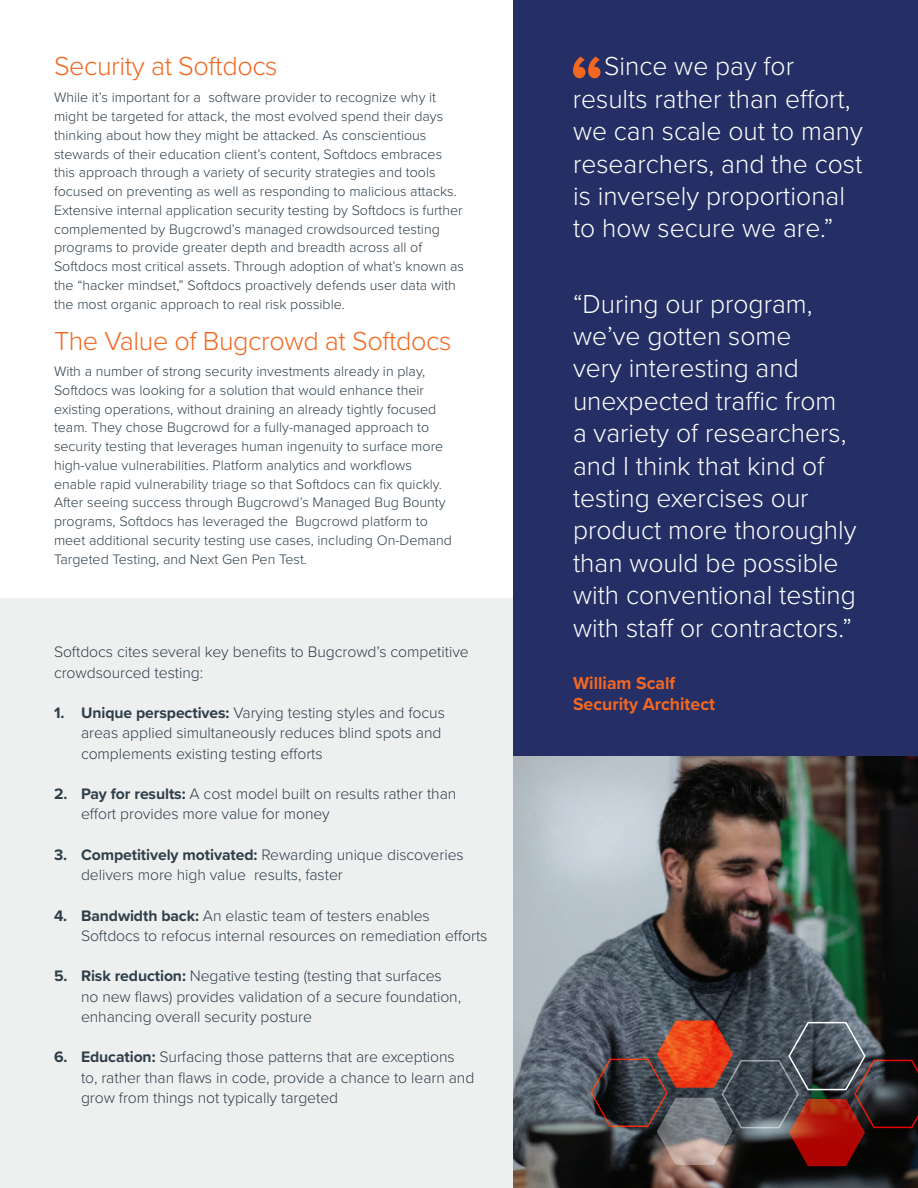
<style>
.page{position:relative;width:918px;height:1188px;background:#fff}
.page>*{position:absolute;margin:0;border:0;box-sizing:border-box;transform-origin:0 0}
.t1{font:700 75.6px "Proxima Nova";color:#f26822}
.t2{font:300 27px/32.4px "Proxima Nova";color:#fff}
.t3{font:300 27px "Proxima Nova";letter-spacing:-.015em;color:#f26822}
.t4{font:700 18px/21px "Proxima Nova";color:#f26822}
.t5{font:300 15.75px/20.2px "Proxima Nova";letter-spacing:-.005em;color:#2f3f4a}
.t6{font:300 14.25px/18.8px "Proxima Nova";color:#2f3f4a}
.s1{font-weight:700}
</style>
<div class="page">
<div style="left:513px;top:0;width:405px;height:1188px;background:#252f65"></div>
<img style="left:513px;top:757px;width:405px;height:431px">
<div style="left:0;top:599px;width:513px;height:589px;background:#eeefef"></div>
<svg style="left:590px;top:1020px;width:328px;height:146px;background:#584040"></svg>
<p class="t3" style="left:54px;top:46px;width:225px">Security at Softdocs</p>
<p class="t6" style="left:54px;top:87px;width:412px">While it’s important for a software provider to recognize why it might be targeted for attack, the most evolved spend their days thinking about how they might be attacked. As conscientious stewards of their education client’s content, Softdocs embraces this approach through a variety of security strategies and tools focused on preventing as well as responding to malicious attacks.<br>Extensive internal application security testing by Softdocs is further complemented by Bugcrowd’s managed crowdsourced testing programs to provide greater depth and breadth across all of Softdocs most critical assets. Through adoption of what’s known as the “hacker mindset,” Softdocs proactively defends user data with the most organic approach to real risk possible.</p>
<p class="t3" style="left:54px;top:321px;width:399px">The Value of Bugcrowd at Softdocs</p>
<p class="t6" style="left:54px;top:361px;width:400px">With a number of strong security investments already in play, Softdocs was looking for a solution that would enhance their existing operations, without draining an already tightly focused team. They chose Bugcrowd for a fully-managed approach to security testing that leverages human ingenuity to surface more high-value vulnerabilities. Platform analytics and workflows enable rapid vulnerability triage so that Softdocs can fix quickly.<br>After seeing success through Bugcrowd’s Managed Bug Bounty programs, Softdocs has leveraged the Bugcrowd platform to meet additional security testing use cases, including On-Demand Targeted Testing, and Next Gen Pen Test.</p>
<p class="t5" style="left:54px;top:641px;width:416px">Softdocs cites several key benefits to Bugcrowd’s competitive crowdsourced testing:</p>
<p class="t5" style="left:81px;top:702px;width:365px;text-indent:-27px"><span class="s1">1. Unique perspectives:</span> Varying testing styles and focus areas applied simultaneously reduces blind spots and complements existing testing efforts</p>
<p class="t5" style="left:81px;top:783px;width:377px;text-indent:-27px"><span class="s1">2. Pay for results:</span> A cost model built on results rather than effort provides more value for money</p>
<p class="t5" style="left:81px;top:844px;width:384px;text-indent:-27px"><span class="s1">3. Competitively motivated:</span> Rewarding unique discoveries delivers more high value results, faster</p>
<p class="t5" style="left:81px;top:904px;width:408px;text-indent:-27px"><span class="s1">4. Bandwidth back:</span> An elastic team of testers enables<br>Softdocs to refocus internal resources on remediation efforts</p>
<p class="t5" style="left:81px;top:965px;width:382px;text-indent:-27px"><span class="s1">5. Risk reduction:</span> Negative testing (testing that surfaces no new flaws) provides validation of a secure foundation, enhancing overall security posture</p>
<p class="t5" style="left:81px;top:1046px;width:395px;text-indent:-27px"><span class="s1">6. Education:</span> Surfacing those patterns that are exceptions to, rather than flaws in code, provide a chance to learn and grow from things not typically targeted</p>
<p class="t1" style="left:570px;top:26px;width:35px">“</p>
<p class="t2" style="left:573px;top:49px;width:292px;text-indent:31px">Since we pay for results rather than effort, we can scale out to many researchers, and the cost is inversely proportional to how secure we are.”</p>
<p class="t2" style="left:573px;top:286px;width:285px">“During our program, we’ve gotten some<br>very interesting and unexpected traffic from a variety of researchers, and I think that kind of testing exercises our product more thoroughly than would be possible with conventional testing with staff or contractors.”</p>
<p class="t4" style="left:573px;top:672px;width:144px">William Scalf<br>Security Architect</p>
</div>
